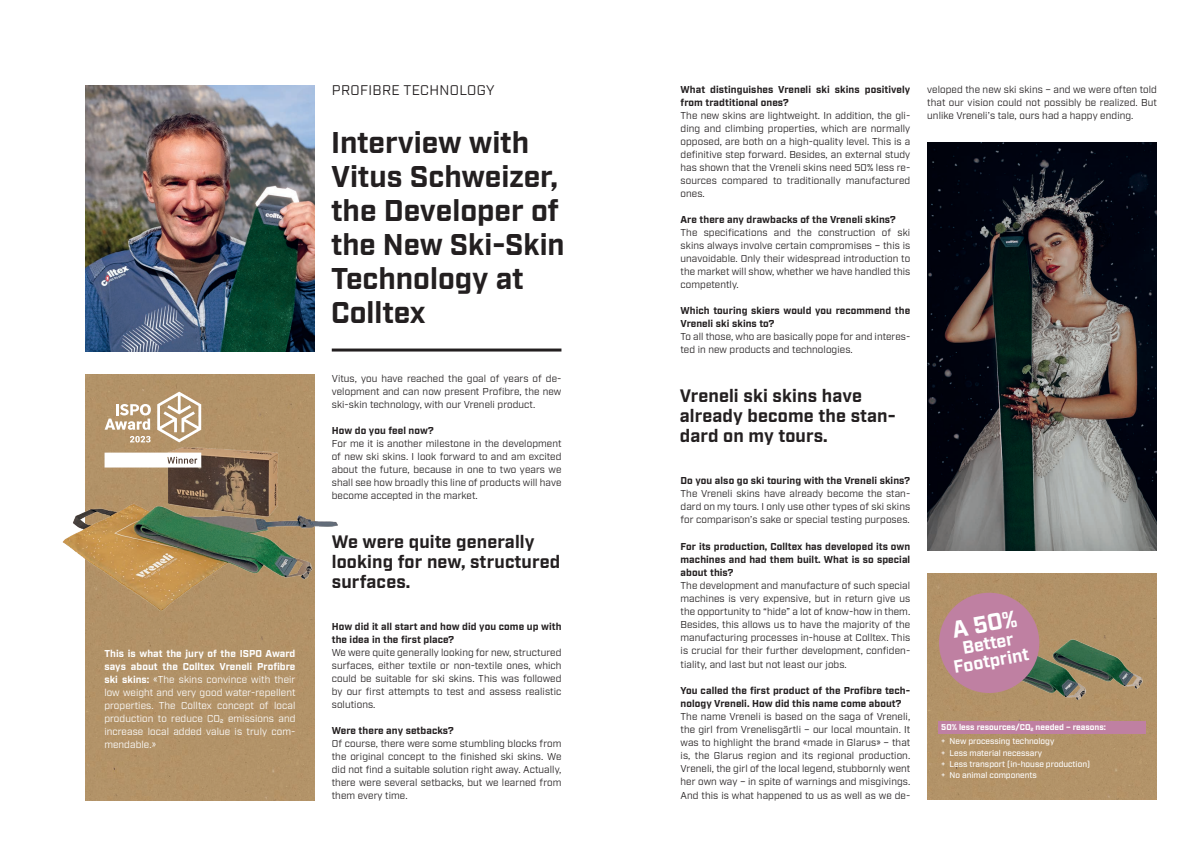
<style>
.page{position:relative;width:1191px;height:842px;background:#fff}
.page>*{position:absolute;margin:0;border:0;box-sizing:border-box;transform-origin:0 0}
.t1{font:700 30px/34px "Industry";color:#231f20}
.t2{font:700 23.7px "Industry";color:#fff}
.t3{font:700 18px/20px "Industry";letter-spacing:.01em;color:#231f20}
.t4{font:700 17.7px/17.7px "Industry";color:#fff;text-align:center}
.t5{font:14px "Industry";letter-spacing:.025em;color:#231f20}
.t6{font:10px/13.1px "Industry";letter-spacing:.01em;color:#231f20;text-align:justify}
.t7{font:700 10px/13px "Industry";letter-spacing:.01em;color:#231f20}
.t8{font:10px/13px "Industry";letter-spacing:.01em;color:#fff;text-align:justify}
.t9{font:500 8.4px/11.2px "Industry";color:#fff}
.t10{font:700 8.4px "Industry";color:#fff}
.s1{font-weight:700}
</style>
<div class="page">
<div style="left:927px;top:574px;width:230px;height:225px;background:#b29268"></div>
<div style="left:85px;top:375px;width:230px;height:425px;background:#b29268"></div>
<hr style="left:332px;top:348px;width:229px;height:3px;background:#231f20">
<img style="left:927px;top:143px;width:230px;height:407px">
<img style="left:993px;top:633px;width:152px;height:75px">
<div style="left:939px;top:593px;width:100px;height:100px;background:#bf80a2;border-radius:50%"></div>
<img style="left:62px;top:440px;width:276px;height:178px">
<svg style="left:157px;top:392px;width:44px;height:50px"></svg>
<svg style="left:105px;top:404px;width:46px;height:26px"></svg>
<svg style="left:105px;top:453px;width:96px;height:14px"></svg>
<svg style="left:130px;top:436px;width:21px;height:6px"></svg>
<img style="left:85px;top:85px;width:230px;height:266px">
<div style="left:938px;top:721px;width:207px;height:12px;background:#bf80a2"></div>
<p class="t8" style="left:104px;top:647px;width:193px"><span class="s1">This is what the jury of the ISPO Award says about the Colltex Vreneli Profibre ski skins:</span> «The skins convince with their low weight and very good water-repellent properties. The Colltex concept of local production to reduce CO2 emissions and increase local added value is truly com&shy;mendable.»</p>
<h3 class="t5" style="left:332px;top:82px;width:164px">PROFIBRE TECHNOLOGY</h3>
<h1 class="t1" style="left:331px;top:127px;width:235px">Interview with<br>Vitus Schweizer, the Developer of the New Ski-Skin<br>Technology at<br>Colltex</h1>
<p class="t6" style="left:332px;top:372px;width:231px">Vitus, you have reached the goal of years of de&shy;velopment and can now present Profibre, the new ski-skin technology, with our Vreneli product.</p>
<p class="t7" style="left:332px;top:425px;width:103px">How do you feel now?</p>
<p class="t6" style="left:332px;top:437px;width:231px">For me it is another milestone in the development of new ski skins. I look forward to and am excited about the future, because in one to two years we shall see how broadly this line of products will have become accepted in the market.</p>
<h3 class="t3" style="left:332px;top:532px;width:230px">We were quite generally looking for new, structured surfaces.</h3>
<p class="t7" style="left:332px;top:620px;width:231px">How did it all start and how did you come up with the idea in the first place?</p>
<p class="t6" style="left:332px;top:646px;width:231px">We were quite generally looking for new, structured surfaces, either textile or non-textile ones, which could be suitable for ski skins. This was followed by our first attempts to test and assess realistic solutions.</p>
<p class="t7" style="left:332px;top:724px;width:123px">Were there any setbacks?</p>
<p class="t6" style="left:332px;top:737px;width:231px">Of course, there were some stumbling blocks from the original concept to the finished ski skins. We did not find a suitable solution right away. Actually, there were several setbacks, but we learned from them every time.</p>
<p class="t7" style="left:680px;top:84px;width:231px">What distinguishes Vreneli ski skins positively from tradtitional ones?</p>
<p class="t6" style="left:680px;top:109px;width:231px">The new skins are lightweight. In addition, the gli&shy;ding and climbing properties, which are normally opposed, are both on a high-quality level. This is a definitive step forward. Besides, an external study has shown that the Vreneli skins need 50% less re&shy;sources compared to traditionally manufactured ones.</p>
<p class="t7" style="left:680px;top:214px;width:217px">Are there any drawbacks of the Vreneli skins?</p>
<p class="t6" style="left:680px;top:226px;width:231px">The specifications and the construction of ski skins always involve certain compromises – this is unavoidable. Only their widespread introduction to the market will show, whether we have handled this competently.</p>
<p class="t7" style="left:680px;top:305px;width:231px">Which touring skiers would you recommend the<br>Vreneli ski skins to?</p>
<p class="t6" style="left:680px;top:330px;width:231px">To all those, who are basically pope for and interes&shy;ted in new products and technologies.</p>
<h3 class="t3" style="left:680px;top:386px;width:217px">Vreneli ski skins have already become the stan&shy;dard on my tours.</h3>
<p class="t7" style="left:680px;top:475px;width:231px">Do you also go ski touring with the Vreneli skins?</p>
<p class="t6" style="left:680px;top:487px;width:231px">The Vreneli skins have already become the stan&shy;dard on my tours. I only use other types of ski skins for comparison’s sake or special testing purposes.</p>
<p class="t7" style="left:680px;top:540px;width:231px;text-align:justify">For its production, Colltex has developed its own machines and had them built. What is so special about this?</p>
<p class="t6" style="left:680px;top:579px;width:231px">The development and manufacture of such special machines is very expensive, but in return give us the opportunity to “hide” a lot of know-how in them.<br>Besides, this allows us to have the majority of the manufacturing processes in-house at Colltex. This is crucial for their further development, confiden&shy;tiality, and last but not least our jobs.</p>
<p class="t7" style="left:680px;top:684px;width:231px">You called the first product of the Profibre tech&shy;nology Vreneli. How did this name come about?</p>
<p class="t6" style="left:680px;top:710px;width:231px">The name Vreneli is based on the saga of Vreneli, the girl from Vrenelisgärtli – our local mountain. It was to highlight the brand «made in Glarus» – that is, the Glarus region and its regional production.<br>Vreneli, the girl of the local legend, stubbornly went her own way – in spite of warnings and misgivings.<br>And this is what happened to us as well as we de-</p>
<p class="t6" style="left:927px;top:83px;width:231px">veloped the new ski skins – and we were often told that our vision could not possibly be realized. But unlike Vreneli’s tale, ours had a happy ending.</p>
<h2 class="t2" style="left:950px;top:615px;width:67px;rotate:-10deg">A 50%</h2>
<h3 class="t4" style="left:949px;top:642px;width:78px;rotate:-10deg">Better<br>Footprint</h3>
<p class="t10" style="left:941px;top:722px;width:166px">50% less resources/CO2 needed – reasons:</p>
<p class="t9" style="left:941px;top:736px;width:150px">+ New processing technology<br>+ Less material necessary<br>+ Less transport (in-house production) + No animal components</p>
</div>
